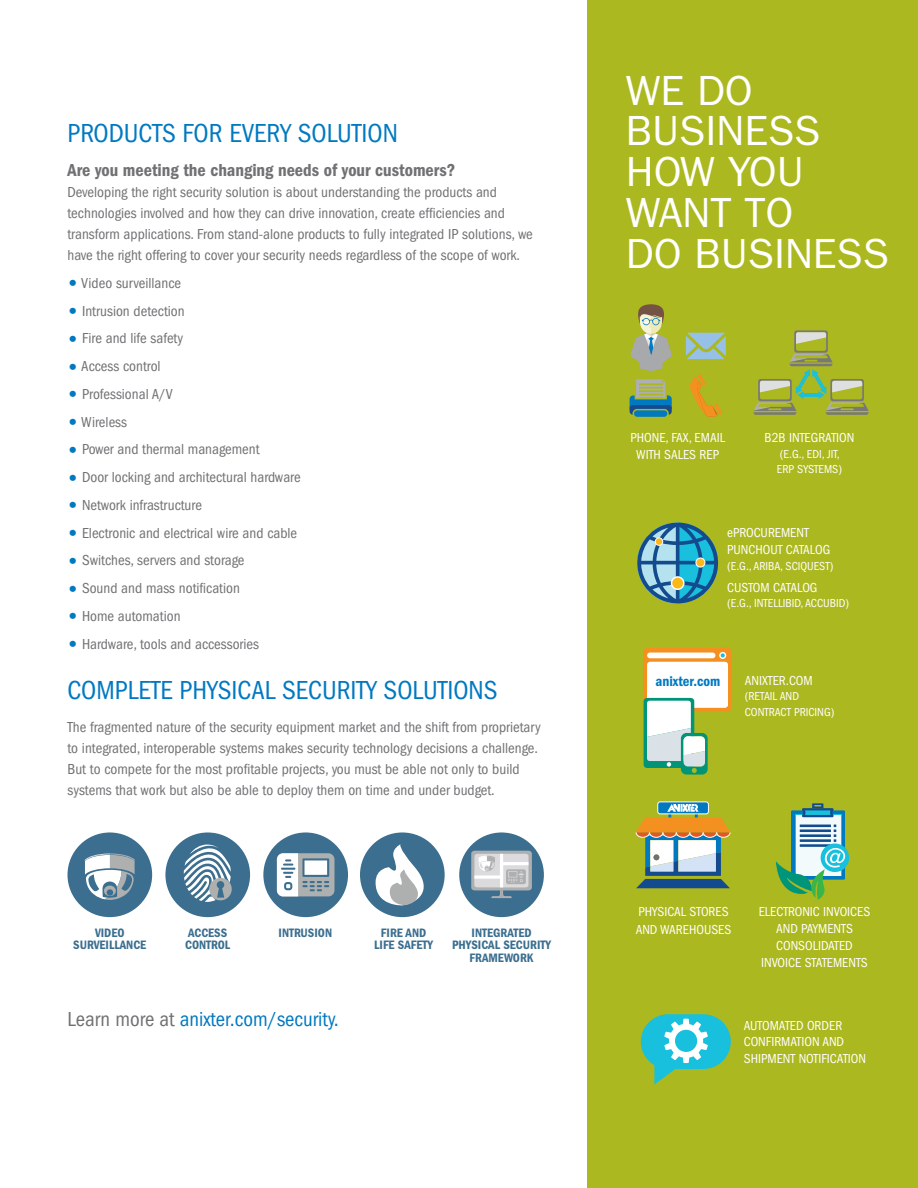
<style>
.page{position:relative;width:918px;height:1188px;background:#fff}
.page>*{position:absolute;margin:0;border:0;box-sizing:border-box;transform-origin:0 0}
.t1{font:42.3px/40.7px "ITC Franklin Gothic Std";color:#fff}
.t2{font:condensed 27px "ITC Franklin Gothic Std";color:#0079c1}
.t3{font:condensed 21px "ITC Franklin Gothic Std";color:#0079c1}
.t4{font:18px "ITC Franklin Gothic Std Dm Cd";color:#717073}
.t5{font:condensed 15px/21px "ITC Franklin Gothic Std";color:#717073}
.t6{font:14.55px "ITC Franklin Gothic Std Dm Cd";color:#0079c1}
.t7{font:condensed 13.5px/16.5px "ITC Franklin Gothic Std";color:#fff}
.t8{font:12.6px/12.9px "ITC Franklin Gothic Std Dm Cd";color:#3b6e8f;text-align:center}
.t9{font:condensed 12px/15.1px "ITC Franklin Gothic Std";color:#fff}
.s1{font-family:"ITC Franklin Gothic Std Hvy";font-stretch:normal;font-size:18px;color:#0079c1}
.s2{color:#717073}
</style>
<div class="page">
<div style="left:587px;top:0;width:331px;height:1188px;background:#acb81f"></div>
<div style="left:658px;top:802px;width:50px;height:12px;background:#0079c1;border-radius:2px"></div>
<div style="left:657px;top:801px;width:52px;height:13px;border:1px solid #fff;border-radius:2px"></div>
<svg style="left:635px;top:804px;width:96px;height:84px"></svg>
<div style="left:634px;top:410px;width:33px;height:7px;background:#0079c1;border-radius:3px"></div>
<svg style="left:630px;top:379px;width:42px;height:36px"></svg>
<svg style="left:690px;top:374px;width:32px;height:43px"></svg>
<svg style="left:686px;top:333px;width:40px;height:26px"></svg>
<div style="left:644px;top:648px;width:87px;height:63px;background:#f39020;border-radius:4px"></div>
<div style="left:647px;top:662px;width:81px;height:46px;background:#fff;border-radius:3px"></div>
<svg style="left:644px;top:648px;width:87px;height:44px"></svg>
<div style="left:719px;top:652px;width:7px;height:7px;border:1px solid #fff;border-radius:50%"></div>
<svg style="left:753px;top:330px;width:116px;height:85px"></svg>
<svg style="left:641px;top:1014px;width:90px;height:71px"></svg>
<svg style="left:637px;top:523px;width:81px;height:80px"></svg>
<div style="left:655px;top:538px;width:8px;height:7px;background:#fcb816;border-radius:50%"></div>
<div style="left:655px;top:537px;width:8px;height:9px;border:1px solid #fff;border-radius:50%"></div>
<div style="left:696px;top:558px;width:9px;height:9px;background:#fcb816;border-radius:50%"></div>
<div style="left:695px;top:558px;width:10px;height:10px;border:1px solid #fff;border-radius:50%"></div>
<svg style="left:672px;top:577px;width:12px;height:12px"></svg>
<div style="left:671px;top:576px;width:14px;height:14px;border:1px solid #fff;border-radius:50%"></div>
<svg style="left:791px;top:810px;width:54px;height:70px"></svg>
<svg style="left:796px;top:815px;width:44px;height:10px"></svg>
<svg style="left:802px;top:803px;width:32px;height:14px"></svg>
<svg style="left:776px;top:825px;width:74px;height:75px"></svg>
<svg style="left:630px;top:304px;width:42px;height:67px"></svg>
<svg style="left:644px;top:698px;width:50px;height:70px"></svg>
<svg style="left:647px;top:701px;width:61px;height:74px"></svg>
<div style="left:459px;top:832px;width:85px;height:85px;background:#3b6e8f;border-radius:50%"></div>
<div style="left:263px;top:832px;width:85px;height:85px;background:#3b6e8f;border-radius:50%"></div>
<div style="left:360px;top:832px;width:85px;height:85px;background:#3b6e8f;border-radius:50%"></div>
<div style="left:165px;top:832px;width:85px;height:85px;background:#3b6e8f;border-radius:50%"></div>
<div style="left:68px;top:832px;width:84px;height:85px;background:#3b6e8f;border-radius:50%"></div>
<svg style="left:84px;top:853px;width:51px;height:47px"></svg>
<svg style="left:184px;top:845px;width:47px;height:57px"></svg>
<div style="left:277px;top:853px;width:57px;height:43px;background:#aeb0b0;border-radius:6px"></div>
<svg style="left:277px;top:853px;width:52px;height:43px"></svg>
<svg style="left:376px;top:844px;width:56px;height:63px"></svg>
<svg style="left:471px;top:851px;width:61px;height:47px;background:#b8c0c7"></svg>
<h2 class="t2" style="left:68px;top:118px;width:332px">PRODUCTS FOR EVERY SOLUTION</h2>
<p class="t4" style="left:68px;top:160px;width:389px">Are you meeting the changing needs of your customers?</p>
<p class="t5" style="left:68px;top:182px;width:467px">Developing the right security solution is about understanding the products and technologies involved and how they can drive innovation, create efficiencies and transform applications. From stand-alone products to fully integrated IP solutions, we have the right offering to cover your security needs regardless of the scope of work.</p>
<p class="t5" style="left:68px;top:273px;width:115px"><span class="s1">•</span> Video surveillance</p>
<p class="t5" style="left:68px;top:300px;width:119px"><span class="s1">•</span> Intrusion detection</p>
<p class="t5" style="left:68px;top:328px;width:117px"><span class="s1">•</span> Fire and life safety</p>
<p class="t5" style="left:68px;top:356px;width:95px"><span class="s1">•</span> Access control</p>
<p class="t5" style="left:68px;top:384px;width:107px"><span class="s1">•</span> Professional A/V</p>
<p class="t5" style="left:68px;top:411px;width:61px"><span class="s1">•</span> Wireless</p>
<p class="t5" style="left:68px;top:439px;width:194px"><span class="s1">•</span> Power and thermal management</p>
<p class="t5" style="left:68px;top:467px;width:235px"><span class="s1">•</span> Door locking and architectural hardware</p>
<p class="t5" style="left:68px;top:495px;width:136px"><span class="s1">•</span> Network infrastructure</p>
<p class="t5" style="left:68px;top:522px;width:231px"><span class="s1">•</span> Electronic and electrical wire and cable</p>
<p class="t5" style="left:68px;top:550px;width:178px"><span class="s1">•</span> Switches, servers and storage</p>
<p class="t5" style="left:68px;top:578px;width:174px"><span class="s1">•</span> Sound and mass notification</p>
<p class="t5" style="left:68px;top:606px;width:115px"><span class="s1">•</span> Home automation</p>
<p class="t5" style="left:68px;top:633px;width:193px"><span class="s1">•</span> Hardware, tools and accessories</p>
<h2 class="t2" style="left:68px;top:675px;width:432px">COMPLETE PHYSICAL SECURITY SOLUTIONS</h2>
<p class="t5" style="left:68px;top:716px;width:475px">The fragmented nature of the security equipment market and the shift from proprietary to integrated, interoperable systems makes security technology decisions a challenge.<br>But to compete for the most profitable projects, you must be able not only to build systems that work but also be able to deploy them on time and under budget.</p>
<p class="t8" style="left:73px;top:926px;width:75px">VIDEO<br>SURVEILLANCE</p>
<p class="t8" style="left:185px;top:926px;width:47px;text-align:left">ACCESS<br>CONTROL</p>
<p class="t8" style="left:279px;top:926px;width:55px">INTRUSION</p>
<p class="t8" style="left:374px;top:926px;width:60px">FIRE AND<br>LIFE SAFETY</p>
<p class="t8" style="left:452px;top:926px;width:100px">INTEGRATED<br>PHYSICAL SECURITY<br>FRAMEWORK</p>
<h3 class="t3" style="left:68px;top:1008px;width:273px"><span class="s2">Learn more at</span> anixter.com/security.</h3>
<h1 class="t1" style="left:626px;top:70px;width:265px">WE DO<br>BUSINESS<br>HOW YOU<br>WANT TO<br>DO BUSINESS</h1>
<p class="t7" style="left:630px;top:430px;width:96px;text-align:center">PHONE, FAX, EMAIL<br>WITH SALES REP</p>
<p class="t7" style="left:765px;top:430px;width:91px">B2B INTEGRATION</p>
<p class="t9" style="left:777px;top:446px;width:67px">(E.G., EDI, JIT,<br>ERP SYSTEMS)</p>
<p class="t7" style="left:727px;top:524px;width:105px;line-height:17.4px">ePROCUREMENT<br>PUNCHOUT CATALOG</p>
<p class="t9" style="left:727px;top:558px;width:108px">(E.G., ARIBA, SCIQUEST)</p>
<p class="t7" style="left:727px;top:579px;width:92px">CUSTOM CATALOG</p>
<p class="t9" style="left:727px;top:596px;width:123px">(E.G., INTELLIBID, ACCUBID)</p>
<p class="t6" style="left:656px;top:673px;width:66px">anixter.com</p>
<p class="t7" style="left:745px;top:673px;width:69px">ANIXTER.COM</p>
<p class="t9" style="left:745px;top:689px;width:91px">(RETAIL AND<br>CONTRACT PRICING)</p>
<p class="t7" style="left:636px;top:903px;width:97px;line-height:17.7px">PHYSICAL STORES<br>AND WAREHOUSES</p>
<p class="t7" style="left:759px;top:903px;width:113px;text-align:center">ELECTRONIC INVOICES<br>AND PAYMENTS<br>CONSOLIDATED<br>INVOICE STATEMENTS</p>
<p class="t7" style="left:744px;top:1017px;width:124px">AUTOMATED ORDER<br>CONFIRMATION AND<br>SHIPMENT NOTIFICATION</p>
</div>
